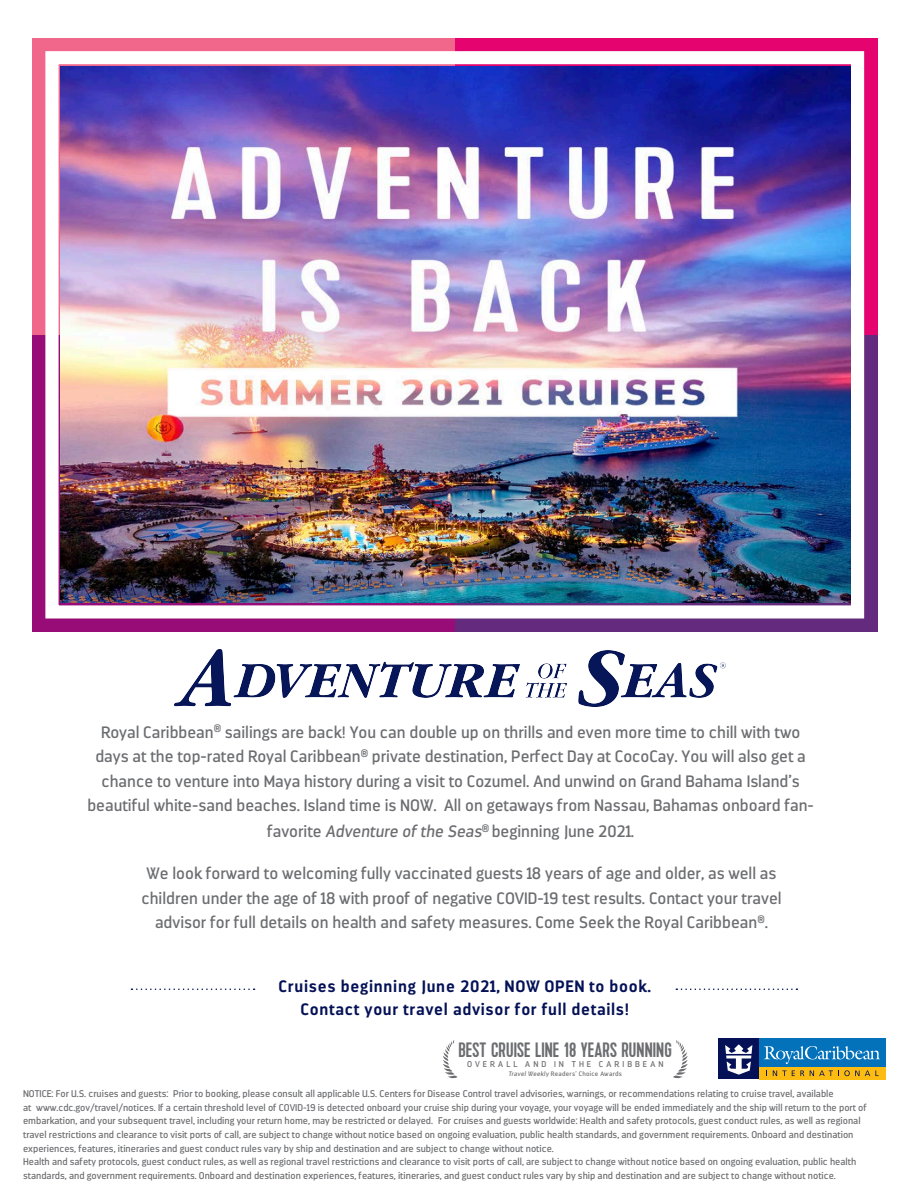
<style>
.page{position:relative;width:918px;height:1188px;background:#fff}
.page>*{position:absolute;margin:0;border:0;box-sizing:border-box;transform-origin:0 0}
.t1{font:20.85px "Kapra";letter-spacing:.005em;color:#6c6d70}
.t2{font:16.5px/24.8px "Darwin";color:#6c6d70;text-align:center}
.t3{font:700 16.5px/23.1px "Darwin";letter-spacing:.04em;color:#041156;text-align:center}
.t4{font:9.75px/13.5px "Darwin";color:#6c6d70}
.t5{font:8.4px "Darwin";letter-spacing:.37em;color:#6c6d70}
.t6{font:6.45px "Darwin";letter-spacing:.045em;color:#6c6d70}
.s1{font-style:italic}
</style>
<div class="page">
<svg style="left:131px;top:989px;width:124px;height:1px"></svg>
<svg style="left:676px;top:989px;width:121px;height:1px"></svg>
<div style="left:718px;top:1039px;width:168px;height:40px;background:#0372bb"></div>
<div style="left:718px;top:1039px;width:41px;height:40px;background:#041156"></div>
<div style="left:759px;top:1067px;width:127px;height:12px;background:#fdbc12"></div>
<svg style="left:773px;top:1070px;width:31px;height:6px"></svg>
<svg style="left:810px;top:1070px;width:69px;height:6px"></svg>
<svg style="left:725px;top:1044px;width:27px;height:31px"></svg>
<svg style="left:764px;top:1046px;width:116px;height:18px"></svg>
<svg style="left:443px;top:1040px;width:15px;height:39px"></svg>
<svg style="left:673px;top:1040px;width:15px;height:39px"></svg>
<img style="left:175px;top:650px;width:551px;height:57px">
<div style="left:455px;top:38px;width:422px;height:297px;background:#e4036f"></div>
<div style="left:32px;top:38px;width:423px;height:297px;background:#f1668b"></div>
<div style="left:455px;top:335px;width:422px;height:297px;background:#642a7d"></div>
<div style="left:32px;top:335px;width:423px;height:297px;background:#970c76"></div>
<svg style="left:45px;top:51px;width:820px;height:568px;background:#f4e3ed"></svg>
<img style="left:60px;top:66px;width:791px;height:537px">
<p class="t2" style="left:87px;top:720px;width:728px">Royal Caribbean<sup>®</sup> sailings are back! You can double up on thrills and even more time to chill with two days at the top-rated Royal Caribbean<sup>®</sup> private destination, Perfect Day at CocoCay. You will also get a chance to venture into Maya history during a visit to Cozumel. And unwind on Grand Bahama Island’s beautiful white-sand beaches. Island time is NOW. All on getaways from Nassau, Bahamas onboard fan&shy;favorite <span class="s1">Adventure of the Seas</span><sup>®</sup> beginning June 2021.</p>
<p class="t2" style="left:141px;top:861px;width:642px">We look forward to welcoming fully vaccinated guests 18 years of age and older, as well as children under the age of 18 with proof of negative COVID-19 test results. Contact your travel advisor for full details on health and safety measures. Come Seek the Royal Caribbean<sup>®</sup>.</p>
<h2 class="t3" style="left:278px;top:975px;width:374px">Cruises beginning June 2021, NOW OPEN to book.<br>Contact your travel advisor for full details!</h2>
<h1 class="t1" style="left:458px;top:1038px;width:215px">BEST CRUISE LINE 18 YEARS RUNNING</h1>
<p class="t5" style="left:467px;top:1059px;width:198px">OVERALL AND IN THE CARIBBEAN</p>
<p class="t6" style="left:508px;top:1070px;width:115px"><span class="s1">Travel Weekly</span> Readers’ Choice Awards</p>
<p class="t4" style="left:23px;top:1087px;width:845px">NOTICE: For U.S. cruises and guests: Prior to booking, please consult all applicable U.S. Centers for Disease Control travel advisories, warnings, or recommendations relating to cruise travel, available<br>at www.cdc.gov/travel/notices. If a certain threshold level of COVID-19 is detected onboard your cruise ship during your voyage, your voyage will be ended immediately and the ship will return to the port of embarkation, and your subsequent travel, including your return home, may be restricted or delayed. For cruises and guests worldwide: Health and safety protocols, guest conduct rules, as well as regional travel restrictions and clearance to visit ports of call, are subject to change without notice based on ongoing evaluation, public health standards, and government requirements. Onboard and destination experiences, features, itineraries and guest conduct rules vary by ship and destination and are subject to change without notice.<br>Health and safety protocols, guest conduct rules, as well as regional travel restrictions and clearance to visit ports of call, are subject to change without notice based on ongoing evaluation, public health standards, and government requirements. Onboard and destination experiences, features, itineraries, and guest conduct rules vary by ship and destination and are subject to change without notice.</p>
</div>
